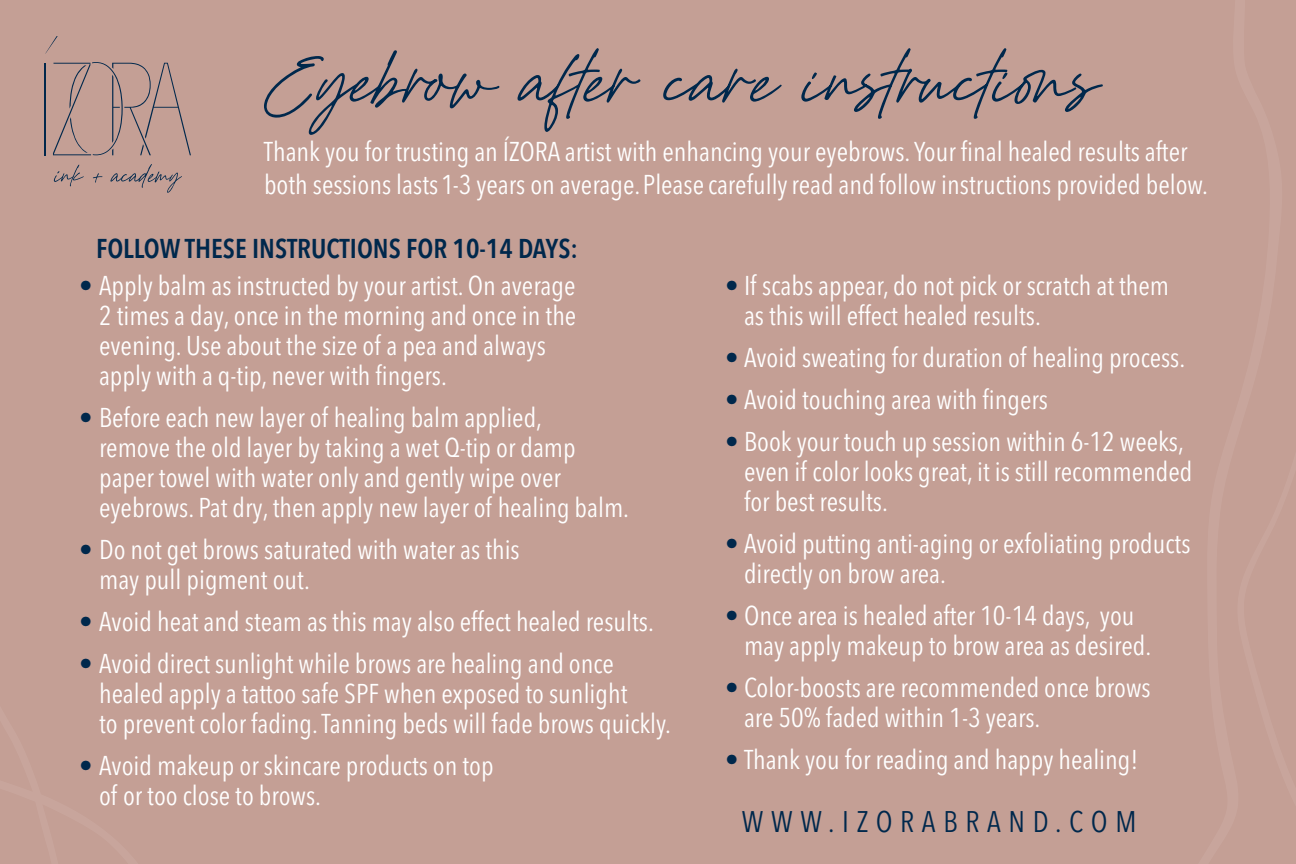
<style>
.page{position:relative;width:1296px;height:864px;background:#c49f95}
.page>*{position:absolute;margin:0;border:0;box-sizing:border-box;transform-origin:0 0}
.t1{font:condensed 29.7px "Avenir Next LT Pro";letter-spacing:.26em;color:#00284c}
.t2{font:condensed 27px/30px "Avenir Next LT Pro";color:#fff}
.t3{font:600 condensed 27px "Avenir Next LT Pro";color:#00284c}
.s1{color:#00284c}
</style>
<div class="page">
<svg style="left:54px;top:165px;width:30px;height:21px"></svg>
<svg style="left:93px;top:173px;width:10px;height:10px"></svg>
<svg style="left:110px;top:164px;width:72px;height:29px"></svg>
<svg style="left:45px;top:36px;width:13px;height:18px"></svg>
<hr style="left:45px;top:63px;width:1px;height:92px;background:#00284c">
<svg style="left:53px;top:62px;width:138px;height:93px"></svg>
<svg style="left:264px;top:48px;width:839px;height:87px"></svg>
<p class="t2" style="left:264px;top:135px;width:946px;line-height:33px">Thank you for trusting an ÍZORA artist with enhancing your eyebrows. Your final healed results after both sessions lasts1-3 years on average.Please carefullyread and follow instructions provided below.</p>
<p class="t3" style="left:96px;top:232px;width:484px">FOLLOW THESE INSTRUCTIONS FOR 10-14 DAYS:</p>
<p class="t2" style="left:79px;top:270px;width:498px"><span class="s1">•</span> Apply balm as instructed by your artist. On average</p>
<p class="t2" style="left:725px;top:270px;width:445px"><span class="s1">•</span> If scabs appear, do not pick or scratch at them</p>
<p class="t2" style="left:99px;top:300px;width:479px">2 times a day, once in the morning and once in the evening. Use about the size of a pea and always apply with a q-tip, never with fingers.</p>
<p class="t2" style="left:79px;top:402px;width:464px"><span class="s1">•</span> Before each new layer of healing balm applied,</p>
<p class="t2" style="left:99px;top:432px;width:532px">remove the old layer by taking a wet Q-tip or damp paper towel with water only and gently wipe over eyebrows. Pat dry, then apply new layer of healing balm.</p>
<p class="t2" style="left:79px;top:534px;width:442px"><span class="s1">•</span> Do not get brows saturated with water as this</p>
<p class="t2" style="left:99px;top:564px;width:212px">may pull pigment out.</p>
<p class="t2" style="left:79px;top:606px;width:576px"><span class="s1">•</span> Avoid heat and steam as this may also effect healed results.</p>
<p class="t2" style="left:79px;top:648px;width:536px"><span class="s1">•</span> Avoid direct sunlight while brows are healing and once</p>
<p class="t2" style="left:99px;top:678px;width:574px">healed apply a tattoo safe SPF when exposed to sunlight<br>to prevent color fading. Tanning beds will fade brows quickly.</p>
<p class="t2" style="left:79px;top:750px;width:416px"><span class="s1">•</span> Avoid makeup or skincare products on top</p>
<p class="t2" style="left:99px;top:780px;width:224px">of or too close to brows.</p>
<p class="t2" style="left:744px;top:300px;width:299px">as this will effect healed results.</p>
<p class="t2" style="left:725px;top:342px;width:462px"><span class="s1">•</span> Avoid sweating for duration of healing process.</p>
<p class="t2" style="left:725px;top:384px;width:324px"><span class="s1">•</span> Avoid touching area with fingers</p>
<p class="t2" style="left:725px;top:426px;width:460px"><span class="s1">•</span> Book your touch up session within 6-12 weeks,</p>
<p class="t2" style="left:744px;top:456px;width:450px">even if color looks great, it is still recommended for best results.</p>
<p class="t2" style="left:725px;top:528px;width:467px"><span class="s1">•</span> Avoid putting anti-aging or exfoliating products</p>
<p class="t2" style="left:744px;top:558px;width:204px">directly on brow area.</p>
<p class="t2" style="left:725px;top:600px;width:411px"><span class="s1">•</span> Once area is healed after 10-14 days, you</p>
<p class="t2" style="left:744px;top:630px;width:409px">may apply makeup to brow area as desired.</p>
<p class="t2" style="left:725px;top:672px;width:427px"><span class="s1">•</span> Color-boosts are recommended once brows</p>
<p class="t2" style="left:744px;top:702px;width:298px">are 50% faded within 1-3 years.</p>
<p class="t2" style="left:725px;top:744px;width:415px"><span class="s1">•</span> Thank you for reading and happy healing!</p>
<p class="t1" style="left:742px;top:804px;width:396px">WWW.IZORABRAND.COM</p>
</div>
